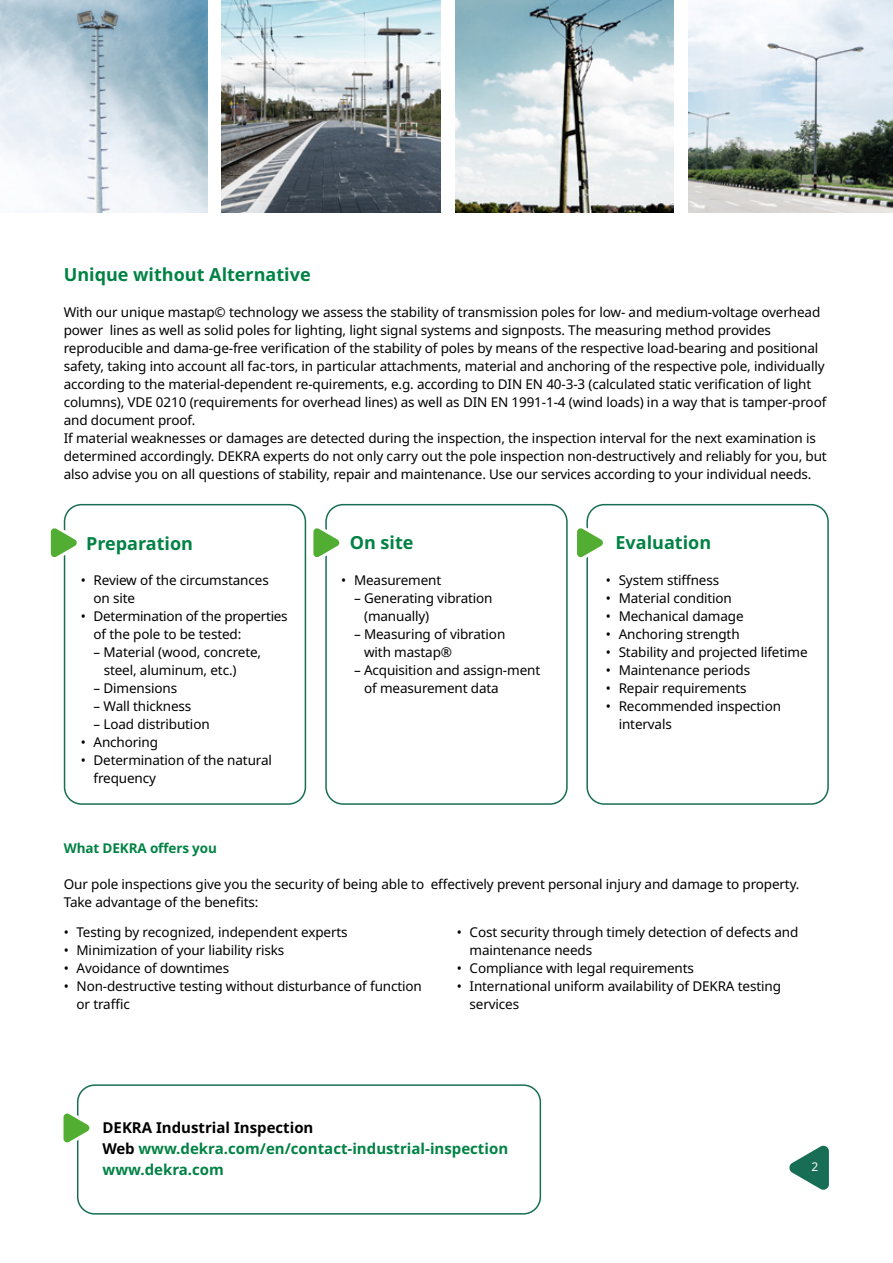
<style>
.page{position:relative;width:893px;height:1263px;background:#fff}
.page>*{position:absolute;margin:0;border:0;box-sizing:border-box;transform-origin:0 0}
.t1{font:700 18px "Noto Sans";color:#008244}
.t2{font:700 15px/21px "Noto Sans";color:#008244}
.t3{font:13.5px/18px "Noto Sans";letter-spacing:-.01em;color:#000}
.t4{font:700 13.5px "Noto Sans";letter-spacing:-.01em;color:#008244}
.t5{font:12px "Noto Sans";color:#fff}
.s1{color:#000}
</style>
<div class="page">
<div style="left:64px;top:504px;width:242px;height:301px;border:2px solid #176e54;border-radius:17px"></div>
<div style="left:325px;top:504px;width:243px;height:301px;border:2px solid #176e54;border-radius:17px"></div>
<div style="left:586px;top:504px;width:243px;height:301px;border:2px solid #176e54;border-radius:17px"></div>
<svg style="left:50px;top:522px;width:27px;height:41px"></svg>
<svg style="left:313px;top:522px;width:27px;height:41px"></svg>
<svg style="left:577px;top:522px;width:26px;height:41px"></svg>
<svg style="left:789px;top:1145px;width:40px;height:45px"></svg>
<div style="left:77px;top:1084px;width:464px;height:130px;border:2px solid #176e54;border-radius:17px"></div>
<svg style="left:63px;top:1108px;width:27px;height:40px"></svg>
<img style="left:0;top:0;width:207px;height:212px">
<img style="left:222px;top:0;width:219px;height:212px">
<img style="left:455px;top:0;width:219px;height:212px">
<img style="left:688px;top:0;width:205px;height:212px">
<h1 class="t1" style="left:64px;top:264px;width:248px">Unique without Alternative</h1>
<p class="t3" style="left:64px;top:303px;width:764px">With our unique mastap© technology we assess the stability of transmission poles for low- and medium-voltage overhead power lines as well as solid poles for lighting, light signal systems and signposts. The measuring method provides reproducible and dama-ge-free verification of the stability of poles by means of the respective load-bearing and positional safety, taking into account all fac-tors, in particular attachments, material and anchoring of the respective pole, individually according to the material-dependent re-quirements, e.g. according to DIN EN 40-3-3 (calculated static verification of light columns), VDE 0210 (requirements for overhead lines) as well as DIN EN 1991-1-4 (wind loads) in a way that is tamper-proof and document proof.<br>If material weaknesses or damages are detected during the inspection, the inspection interval for the next examination is determined accordingly. DEKRA experts do not only carry out the pole inspection non-destructively and reliably for you, but also advise you on all questions of stability, repair and maintenance. Use our services according to your individual needs.</p>
<h1 class="t1" style="left:86px;top:533px;width:108px">Preparation</h1>
<h1 class="t1" style="left:350px;top:532px;width:65px">On site</h1>
<h1 class="t1" style="left:615px;top:532px;width:97px">Evaluation</h1>
<p class="t3" style="left:341px;top:572px;width:102px">• Measurement</p>
<p class="t3" style="left:364px;top:590px;width:130px;text-indent:-10px">– Generating vibration (manually)</p>
<p class="t3" style="left:364px;top:626px;width:143px;text-indent:-10px">– Measuring of vibration with mastap®</p>
<p class="t3" style="left:364px;top:662px;width:178px;text-indent:-10px">– Acquisition and assign-ment of measurement data</p>
<p class="t3" style="left:606px;top:572px;width:115px">• System stiffness</p>
<p class="t3" style="left:606px;top:590px;width:128px">• Material condition</p>
<p class="t3" style="left:606px;top:608px;width:139px">• Mechanical damage</p>
<p class="t3" style="left:606px;top:626px;width:135px">• Anchoring strength</p>
<p class="t3" style="left:606px;top:644px;width:203px">• Stability and projected lifetime</p>
<p class="t3" style="left:606px;top:662px;width:146px">• Maintenance periods</p>
<p class="t3" style="left:606px;top:680px;width:142px">• Repair requirements</p>
<p class="t3" style="left:619px;top:698px;width:164px;text-indent:-13px">• Recommended inspection intervals</p>
<p class="t3" style="left:94px;top:572px;width:177px;text-indent:-13px">• Review of the circumstances on site</p>
<p class="t3" style="left:94px;top:608px;width:196px;text-indent:-13px">• Determination of the properties of the pole to be tested:</p>
<p class="t3" style="left:104px;top:644px;width:159px;text-indent:-10px">– Material (wood, concrete, steel, aluminum, etc.)</p>
<p class="t3" style="left:94px;top:680px;width:85px">– Dimensions</p>
<p class="t3" style="left:94px;top:697px;width:99px">– Wall thickness</p>
<p class="t3" style="left:94px;top:715px;width:118px">– Load distribution</p>
<p class="t3" style="left:81px;top:733px;width:79px">• Anchoring</p>
<p class="t3" style="left:94px;top:751px;width:180px;text-indent:-13px">• Determination of the natural frequency</p>
<p class="t4" style="left:64px;top:841px;width:155px">What DEKRA offers you</p>
<p class="t3" style="left:64px;top:875px;width:737px">Our pole inspections give you the security of being able to effectively prevent personal injury and damage to property.<br>Take advantage of the benefits:</p>
<p class="t3" style="left:64px;top:923px;width:285px">• Testing by recognized, independent experts</p>
<p class="t3" style="left:64px;top:941px;width:222px">• Minimization of your liability risks</p>
<p class="t3" style="left:64px;top:959px;width:167px">• Avoidance of downtimes</p>
<p class="t3" style="left:77px;top:977px;width:347px;text-indent:-13px">• Non-destructive testing without disturbance of function or traffic</p>
<p class="t3" style="left:470px;top:923px;width:330px;text-indent:-13px">• Cost security through timely detection of defects and maintenance needs</p>
<p class="t3" style="left:457px;top:959px;width:239px">• Compliance with legal requirements</p>
<p class="t3" style="left:470px;top:977px;width:313px;text-indent:-13px">• International uniform availability of DEKRA testing services</p>
<p class="t2" style="left:103px;top:1117px;width:407px"><span class="s1">DEKRA Industrial Inspection<br>Web</span> www.dekra.com/en/contact-industrial-inspection www.dekra.com</p>
<p class="t5" style="left:811px;top:1160px;width:8px">2</p>
</div>
